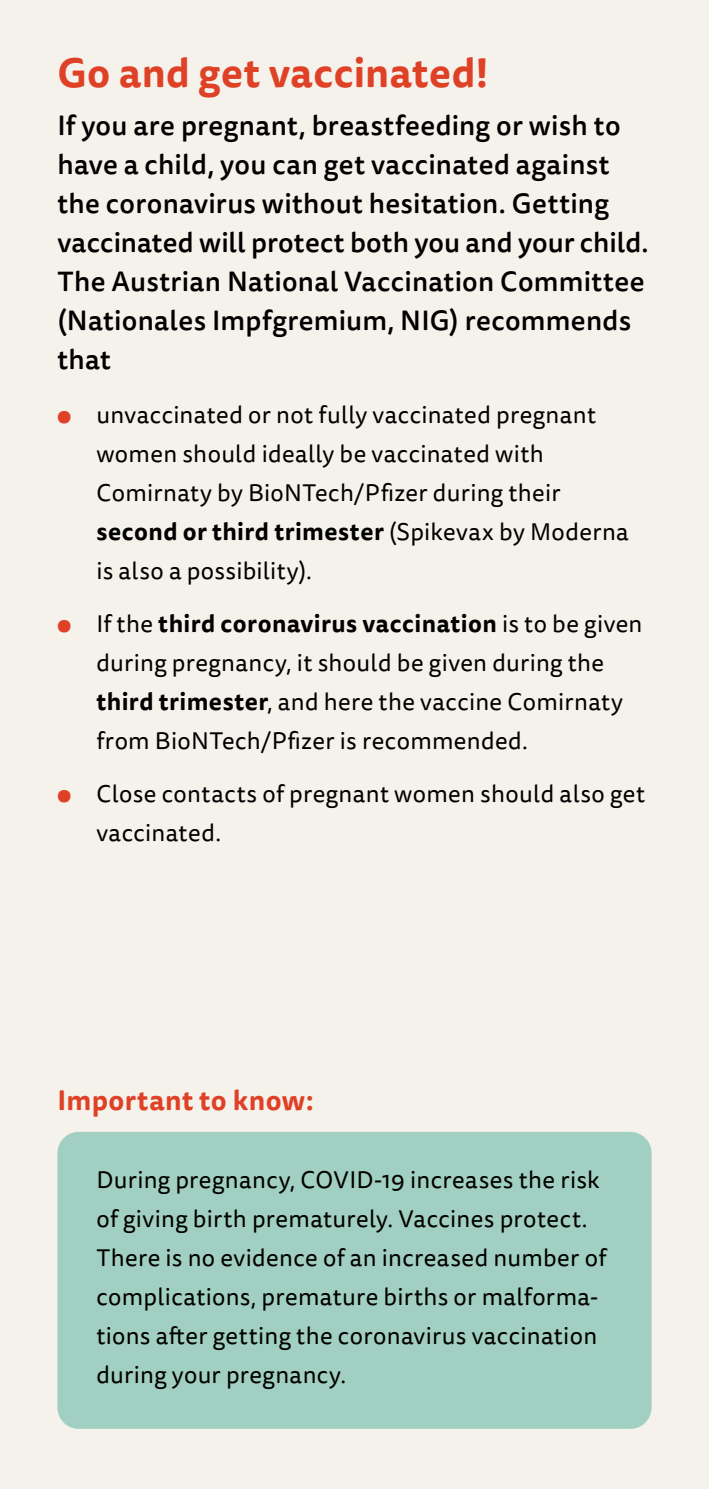
<style>
.page{position:relative;width:709px;height:1489px;background:#fff}
.page>*{position:absolute;margin:0;border:0;box-sizing:border-box;transform-origin:0 0}
.t1{font:700 40px "Tisa Sans Pro";letter-spacing:.01em;color:#df4127}
.t2{font:500 27.5px/39px "Tisa Sans Pro";letter-spacing:.01em;color:#000}
.t3{font:700 27.5px "Tisa Sans Pro";letter-spacing:.015em;color:#df4127}
.t4{font:24px/39px "Tisa Sans Pro";letter-spacing:.015em;color:#000}
.s1{color:#df4127}
.s2{font-weight:700}
</style>
<div class="page">
<div style="left:0;top:0;width:709px;height:1488px;background:#f5f2eb"></div>
<div style="left:57px;top:1131px;width:594px;height:297px;background:#a1cfc1;border-radius:21px"></div>
<h1 class="t1" style="left:57px;top:43px;width:432px">Go and get vaccinated!</h1>
<p class="t2" style="left:57px;top:107px;width:593px">If you are pregnant, breastfeeding or wish to have a child, you can get vaccinated against the coronavirus without hesitation. Getting vaccinated will protect both you and your child.<br>The Austrian National Vaccination Committee (Nationales Impfgremium, NIG) recommends that</p>
<p class="t4" style="left:96px;top:395px;width:534px;text-indent:-39px"><span class="s1">●</span> unvaccinated or not fully vaccinated pregnant women should ideally be vaccinated with Comirnaty by BioNTech/Pfizer during their <span class="s2">second or third trimester</span> (Spikevax by Moderna is also a possibility).</p>
<p class="t4" style="left:96px;top:604px;width:547px;text-indent:-39px"><span class="s1">●</span> If the <span class="s2">third coronavirus vaccination</span> is to be given during pregnancy, it should be given during the <span class="s2">third trimester</span>, and here the vaccine Comirnaty from BioNTech/Pfizer is recommended.</p>
<p class="t4" style="left:96px;top:774px;width:550px;text-indent:-39px"><span class="s1">●</span> Close contacts of pregnant women should also get vaccinated.</p>
<p class="t3" style="left:57px;top:1080px;width:258px">Important to know:</p>
<p class="t4" style="left:96px;top:1161px;width:511px">During pregnancy, COVID-19 increases the risk of giving birth prematurely. Vaccines protect.<br>There is no evidence of an increased number of complications, premature births or malforma&shy;tions after getting the coronavirus vaccination during your pregnancy.</p>
</div>
